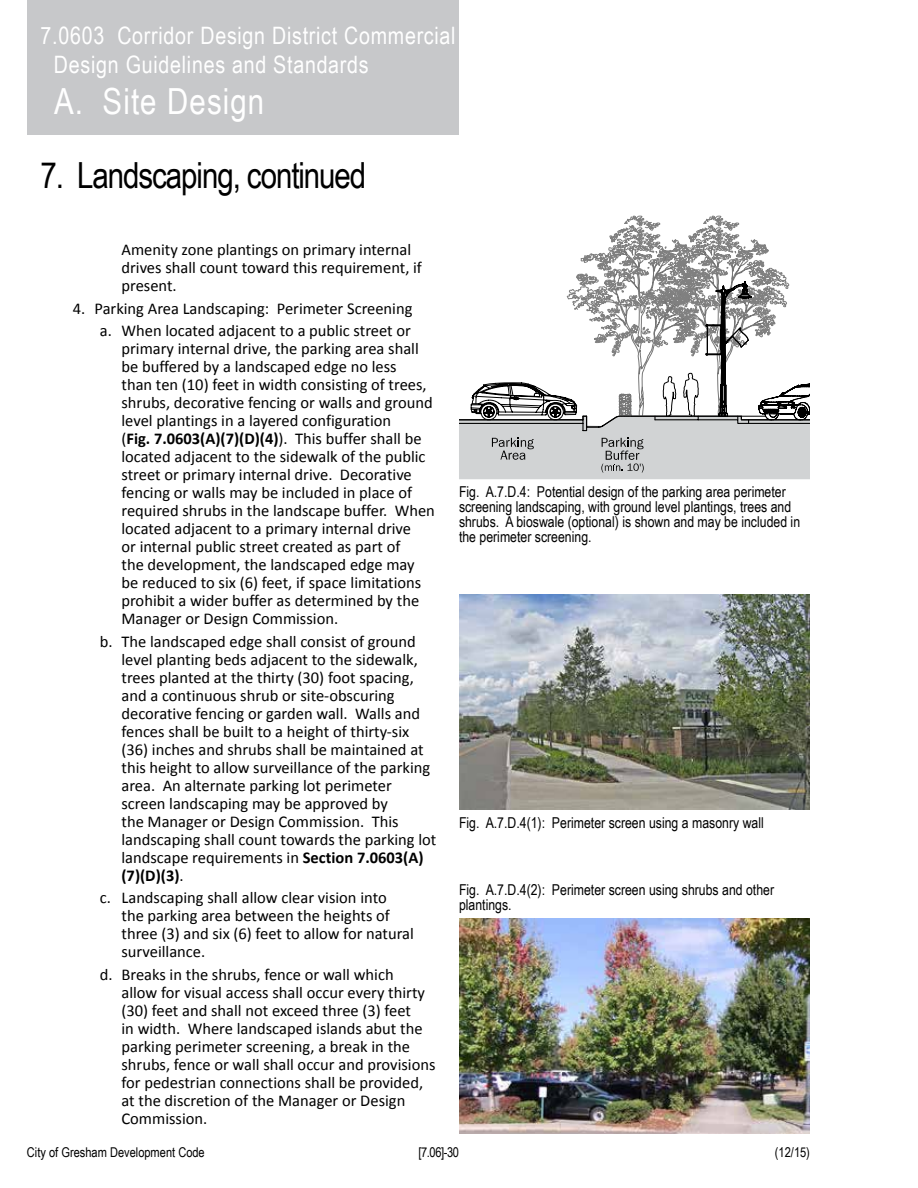
<style>
.page{position:relative;width:918px;height:1188px;background:#fff}
.page>*{position:absolute;margin:0;border:0;box-sizing:border-box;transform-origin:0 0}
.t1{font:36px "Arial Narrow";letter-spacing:-.03em;color:#000}
.t2{font:36px "Arial Narrow";letter-spacing:.03em;color:#fff}
.t3{font:24px/28.8px "Arial Narrow";letter-spacing:.03em;color:#fff}
.t4{font:16.5px/18px "Calibri";color:#000}
.t5{font:15px/15px "Arial Narrow";color:#000}
.t6{font:13.5px "Arial Narrow";color:#000}
.s1{font-weight:700}
</style>
<div class="page">
<div style="left:27px;top:0;width:432px;height:135px;background:#c7c8ca"></div>
<img style="left:459px;top:594px;width:351px;height:216px">
<img style="left:459px;top:918px;width:351px;height:216px">
<svg style="left:459px;top:216px;width:351px;height:263px"></svg>
<h2 class="t3" style="left:54px;top:21px;width:403px;text-indent:-13px">7.0603 Corridor Design District Commercial<br>Design Guidelines and Standards</h2>
<h1 class="t2" style="left:54px;top:75px;width:212px">A. Site Design</h1>
<h1 class="t1" style="left:40px;top:149px;width:327px">7. Landscaping, continued</h1>
<p class="t4" style="left:122px;top:241px;width:302px">Amenity zone plantings on primary internal drives shall count toward this requirement, if present.</p>
<p class="t4" style="left:73px;top:297px;width:341px;line-height:22.5px;text-align:right">4. Parking Area Landscaping: Perimeter Screening a. When located adjacent to a public street or</p>
<p class="t4" style="left:122px;top:340px;width:315px">primary internal drive, the parking area shall be buffered by a landscaped edge no less<br>than ten (10) feet in width consisting of trees, shrubs, decorative fencing or walls and ground level plantings in a layered configuration<br>(<span class="s1">Fig. 7.0603(A)(7)(D)(4)</span>). This buffer shall be located adjacent to the sidewalk of the public street or primary internal drive. Decorative fencing or walls may be included in place of required shrubs in the landscape buffer. When located adjacent to a primary internal drive<br>or internal public street created as part of<br>the development, the landscaped edge may be reduced to six (6) feet, if space limitations prohibit a wider buffer as determined by the Manager or Design Commission.</p>
<p class="t4" style="left:122px;top:632px;width:316px;text-indent:-22px">b. The landscaped edge shall consist of ground level planting beds adjacent to the sidewalk, trees planted at the thirty (30) foot spacing, and a continuous shrub or site-obscuring decorative fencing or garden wall. Walls and fences shall be built to a height of thirty-six (36) inches and shrubs shall be maintained at this height to allow surveillance of the parking area. An alternate parking lot perimeter screen landscaping may be approved by<br>the Manager or Design Commission. This landscaping shall count towards the parking lot landscape requirements in <span class="s1">Section 7.0603(A) (7)(D)(3)</span>.</p>
<p class="t4" style="left:122px;top:889px;width:294px;text-indent:-22px">c. Landscaping shall allow clear vision into<br>the parking area between the heights of three (3) and six (6) feet to allow for natural surveillance.</p>
<p class="t4" style="left:122px;top:966px;width:316px;text-indent:-22px">d. Breaks in the shrubs, fence or wall which<br>allow for visual access shall occur every thirty (30) feet and shall not exceed three (3) feet<br>in width. Where landscaped islands abut the parking perimeter screening, a break in the shrubs, fence or wall shall occur and provisions for pedestrian connections shall be provided, at the discretion of the Manager or Design Commission.</p>
<p class="t5" style="left:459px;top:484px;width:343px">Fig. A.7.D.4: Potential design of the parking area perimeter screening landscaping, with ground level plantings, trees and shrubs. A bioswale (optional) is shown and may be included in the perimeter screening.</p>
<p class="t5" style="left:459px;top:814px;width:306px">Fig. A.7.D.4(1): Perimeter screen using a masonry wall</p>
<p class="t5" style="left:459px;top:882px;width:317px">Fig. A.7.D.4(2): Perimeter screen using shrubs and other plantings.</p>
<p class="t6" style="left:27px;top:1143px;width:179px">City of Gresham Development Code</p>
<p class="t6" style="left:418px;top:1143px;width:42px">[7.06]-30</p>
<p class="t6" style="left:775px;top:1143px;width:37px">(12/15)</p>
</div>
